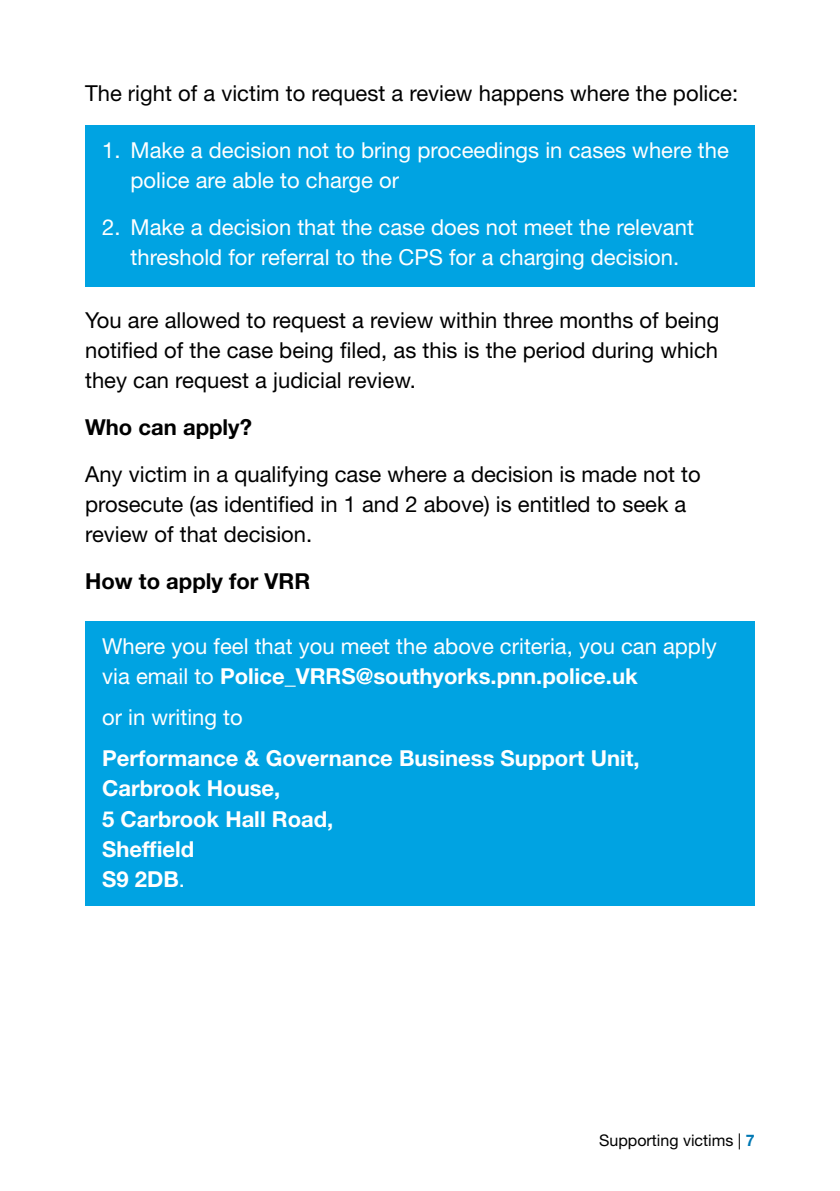
<style>
.page{position:relative;width:840px;height:1191px;background:#fff}
.page>*{position:absolute;margin:0;border:0;box-sizing:border-box;transform-origin:0 0}
.t1{font:22px/30px "Helvetica Neue LT Std";color:#000;text-align:justify}
.t2{font:22px/30px "Helvetica Neue LT Std";color:#fff}
.t3{font:700 22px/30px "Helvetica Neue LT Std";color:#fff}
.t4{font:700 22px "Helvetica Neue LT Std";color:#000}
.t5{font:16px "Helvetica Neue LT Std";color:#000}
.s1{font-weight:700}
.s2{font-weight:400}
.s3{font-weight:700;color:#0078b3}
</style>
<div class="page">
<div style="left:85px;top:125px;width:669px;height:161px;background:#00a3e2"></div>
<div style="left:85px;top:621px;width:669px;height:285px;background:#00a3e2"></div>
<p class="t1" style="left:85px;top:78px;width:654px">The right of a victim to request a review happens where the police:</p>
<p class="t2" style="left:130px;top:134px;width:599px;text-indent:-28px">1. Make a decision not to bring proceedings in cases where the police are able to charge or</p>
<p class="t2" style="left:130px;top:211px;width:564px;text-indent:-28px">2. Make a decision that the case does not meet the relevant threshold for referral to the CPS for a charging decision.</p>
<p class="t1" style="left:85px;top:305px;width:635px">You are allowed to request a review within three months of being notified of the case being filed, as this is the period during which they can request a judicial review.</p>
<p class="t4" style="left:85px;top:413px;width:168px">Who can apply?</p>
<p class="t1" style="left:85px;top:459px;width:616px;text-align:left">Any victim in a qualifying case where a decision is made not to prosecute (as identified in 1 and 2 above) is entitled to seek a review of that decision.</p>
<p class="t4" style="left:85px;top:567px;width:226px">How to apply for VRR</p>
<p class="t2" style="left:102px;top:630px;width:616px">Where you feel that you meet the above criteria, you can apply via email to <span class="s1">Police_VRRS@southyorks.pnn.police.uk</span></p>
<p class="t2" style="left:102px;top:702px;width:142px">or in writing to</p>
<p class="t3" style="left:102px;top:743px;width:538px">Performance &amp; Governance Business Support Unit,<br>Carbrook House,<br>5 Carbrook Hall Road,<br>Sheffield<br>S9 2DB<span class="s2">.</span></p>
<p class="t5" style="left:598px;top:1130px;width:157px">Supporting victims | <span class="s3">7</span></p>
</div>
